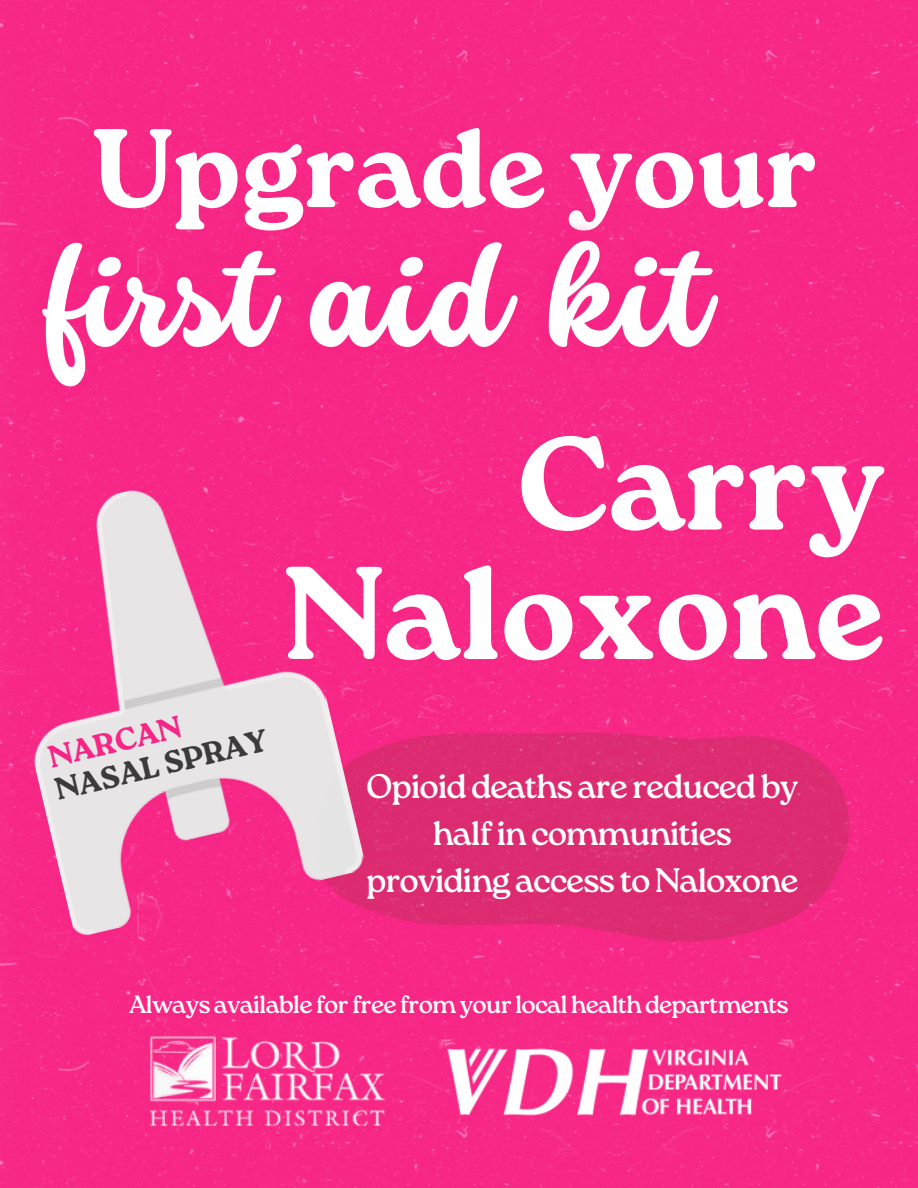
<style>
.page{position:relative;width:918px;height:1188px;background:#f72786}
.page>*{position:absolute;margin:0;border:0;box-sizing:border-box;transform-origin:0 0}
.t1{font:132px/129.4px "Roca One Bl";letter-spacing:-.01em;color:#fff;text-align:right}
.t2{font:111.6px "Roca One Bl";letter-spacing:-.01em;color:#fff}
.t3{font:34.05px/47.2px "Roca One";letter-spacing:-.035em;color:#fff;text-align:center}
.t4{font:31.05px "Roca One Bl";color:#3b3b3b}
.t5{font:31.05px "Roca One Bl";color:#f72585}
.t6{font:25.05px "Roca One";letter-spacing:-.035em;color:#fff}
</style>
<div class="page">
<svg style="left:314px;top:732px;width:535px;height:210px;background:#df2b74"></svg>
<img style="left:134px;top:1024px;width:259px;height:117px">
<img style="left:444px;top:1047px;width:340px;height:71px">
<img style="left:9px;top:202px;width:730px;height:221px">
<img style="left:0;top:458px;width:367px;height:480px">
<p class="t2" style="left:92px;top:103px;width:728px">Upgrade your</p>
<h4 class="t1" style="left:283px;top:419px;width:604px">Carry<br>Naloxone</h4>
<p class="t5" style="left:45px;top:739px;width:137px;rotate:-13deg">NARCAN</p>
<p class="t4" style="left:52px;top:771px;width:219px;rotate:-13deg">NASAL SPRAY</p>
<h4 class="t3" style="left:366px;top:762px;width:434px">Opioid deaths are reduced by half in communities providing access to Naloxone</h4>
<p class="t6" style="left:129px;top:990px;width:661px">Always available for free from your local health departments</p>
</div>
